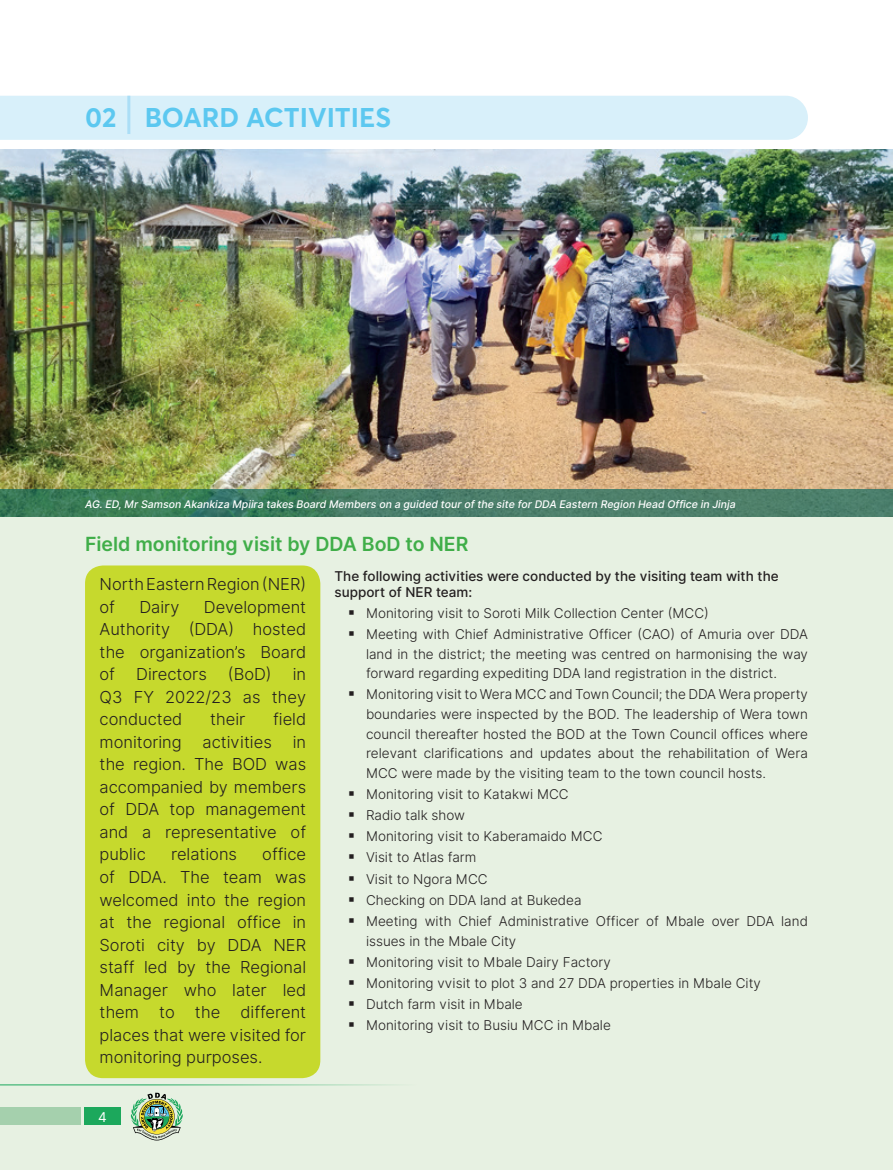
<style>
.page{position:relative;width:893px;height:1170px;background:#fff}
.page>*{position:absolute;margin:0;border:0;box-sizing:border-box;transform-origin:0 0}
.t1{font:700 27px "Averta Std";color:#5cc8f0}
.t2{font:600 19.5px "Inter";color:#40ae49}
.t3{font:16.5px/22.5px "Inter Light BETA";color:#231f20;text-align:justify}
.t4{font:13.5px/19.5px "Inter Light BETA";color:#231f20;text-align:justify}
.t5{font:500 13.5px/16.2px "Inter";color:#231f20}
.t6{font:13.5px "Inter";color:#fff}
.t7{font:italic 500 10.5px "Inter";color:#fff}
</style>
<div class="page">
<div style="left:0;top:487px;width:893px;height:682px;background:#e7f1e2"></div>
<img style="left:0;top:150px;width:893px;height:339px">
<svg style="left:0;top:489px;width:893px;height:28px;background:#457d64"></svg>
<div style="left:85px;top:565px;width:235px;height:512px;background:#c6d92d;border-radius:18px"></div>
<div style="left:0;top:96px;width:808px;height:44px;background:#d8f0fa"></div>
<hr style="left:127px;top:96px;width:3px;height:38px;background:#abdef6">
<svg style="left:130px;top:1092px;width:53px;height:48px"></svg>
<div style="left:0;top:1107px;width:81px;height:18px;background:#a5d0ad"></div>
<div style="left:84px;top:1107px;width:37px;height:18px;background:#1ca85c"></div>
<hr style="left:0;top:1084px;width:471px;height:1px;background:#1ca85c">
<h1 class="t1" style="left:85px;top:101px;width:308px">02 BOARD ACTIVITIES</h1>
<p class="t7" style="left:85px;top:496px;width:652px">AG. ED, Mr Samson Akankiza Mpiira takes Board Members on a guided tour of the site for DDA Eastern Region Head Office in Jinja</p>
<h2 class="t2" style="left:85px;top:529px;width:385px">Field monitoring visit by DDA BoD to NER</h2>
<p class="t3" style="left:100px;top:573px;width:208px">North Eastern Region (NER) of</p>
<p class="t5" style="left:334px;top:567px;width:446px">The following activities were conducted by the visiting team with the support of NER team:</p>
<p class="t4" style="left:348px;top:603px;width:362px">▪ Monitoring visit to Soroti Milk Collection Center (MCC)</p>
<p class="t4" style="left:366px;top:624px;width:443px;text-indent:-18px">▪ Meeting with Chief Administrative Officer (CAO) of Amuria over DDA land in the district; the meeting was centred on harmonising the way forward regarding expediting DDA land registration in the district.</p>
<p class="t4" style="left:366px;top:685px;width:443px;text-indent:-18px">▪ Monitoring visit to Wera MCC and Town Council; the DDA Wera property boundaries were inspected by the BOD. The leadership of Wera town council thereafter hosted the BOD at the Town Council offices where relevant clarifications and updates about the rehabilitation of Wera MCC were made by the visiting team to the town council hosts.</p>
<p class="t4" style="left:348px;top:784px;width:222px">▪ Monitoring visit to Katakwi MCC</p>
<p class="t4" style="left:348px;top:805px;width:118px">▪ Radio talk show</p>
<p class="t4" style="left:348px;top:826px;width:256px">▪ Monitoring visit to Kaberamaido MCC</p>
<p class="t4" style="left:348px;top:847px;width:130px">▪ Visit to Atlas farm</p>
<p class="t4" style="left:348px;top:869px;width:141px">▪ Visit to Ngora MCC</p>
<p class="t4" style="left:348px;top:890px;width:235px">▪ Checking on DDA land at Bukedea</p>
<p class="t4" style="left:366px;top:911px;width:443px;text-indent:-18px">▪ Meeting with Chief Administrative Officer of Mbale over DDA land issues in the Mbale City</p>
<p class="t4" style="left:348px;top:952px;width:264px">▪ Monitoring visit to Mbale Dairy Factory</p>
<p class="t4" style="left:348px;top:973px;width:414px">▪ Monitoring vvisit to plot 3 and 27 DDA properties in Mbale City</p>
<p class="t4" style="left:348px;top:994px;width:176px">▪ Dutch farm visit in Mbale</p>
<p class="t4" style="left:348px;top:1014px;width:264px">▪ Monitoring visit to Busiu MCC in Mbale</p>
<p class="t3" style="left:139px;top:595px;width:41px">Dairy</p>
<p class="t3" style="left:100px;top:595px;width:208px;text-indent:104px">Development Authority (DDA) hosted the organization’s Board of</p>
<p class="t3" style="left:136px;top:663px;width:72px">Directors</p>
<p class="t3" style="left:228px;top:663px;width:45px">(BoD)</p>
<p class="t3" style="left:100px;top:663px;width:208px;text-indent:193px">in Q3 FY 2022/23 as they conducted</p>
<p class="t3" style="left:210px;top:708px;width:37px">their</p>
<p class="t3" style="left:273px;top:708px;width:35px">field</p>
<p class="t3" style="left:100px;top:730px;width:208px;text-indent:193px">in the region. The BOD was accompanied by members of DDA top management and a representative of public</p>
<p class="t3" style="left:100px;top:730px;width:84px">monitoring</p>
<p class="t3" style="left:203px;top:730px;width:71px">activities</p>
<p class="t3" style="left:100px;top:843px;width:208px;text-indent:163px">office of DDA. The team was welcomed into the region at the regional office in Soroti city by DDA NER staff led by the Regional Manager who later led them to the different places that were visited for monitoring purposes.</p>
<p class="t3" style="left:171px;top:843px;width:68px">relations</p>
<p class="t6" style="left:98px;top:1107px;width:10px">4</p>
</div>
